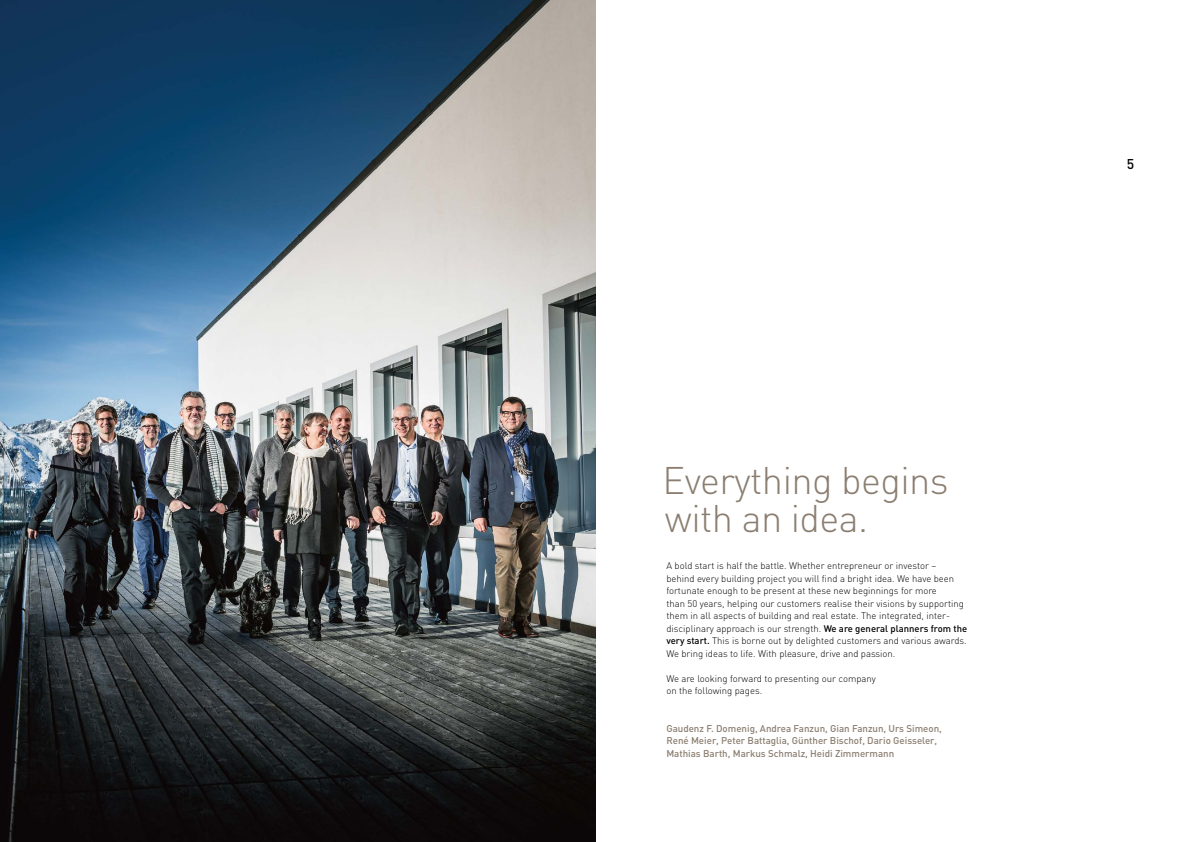
<style>
.page{position:relative;width:1191px;height:842px;background:#fff}
.page>*{position:absolute;margin:0;border:0;box-sizing:border-box;transform-origin:0 0}
.t1{font:300 38px/37.5px "DIN";letter-spacing:-.015em;color:#8b7e70}
.t2{font:500 14px "DIN";color:#000}
.t3{font:500 9.8px/12.5px "DIN";color:#8b7e70}
.t4{font:300 9.5px/12.5px "DIN";color:#000}
.s1{font-weight:500}
</style>
<div class="page">
<img style="left:0;top:0;width:595px;height:842px">
<h1 class="t1" style="left:662px;top:461px;width:287px">Everything begins with an idea.</h1>
<p class="t4" style="left:666px;top:559px;width:302px">A bold start is half the battle. Whether entrepreneur or investor –<br>behind every building project you will find a bright idea. We have been fortunate enough to be present at these new beginnings for more<br>than 50 years, helping our customers realise their visions by supporting them in all aspects of building and real estate. The integrated, inter&shy;disciplinary approach is our strength. <span class="s1">We are general planners from the very start.</span> This is borne out by delighted customers and various awards.<br>We bring ideas to life. With pleasure, drive and passion.</p>
<p class="t4" style="left:666px;top:672px;width:211px">We are looking forward to presenting our company on the following pages.</p>
<p class="t3" style="left:666px;top:722px;width:277px">Gaudenz F. Domenig, Andrea Fanzun, Gian Fanzun, Urs Simeon,<br>René Meier, Peter Battaglia, Günther Bischof, Dario Geisseler,<br>Mathias Barth, Markus Schmalz, Heidi Zimmermann</p>
<h2 class="t2" style="left:1126px;top:155px;width:9px">5</h2>
</div>
